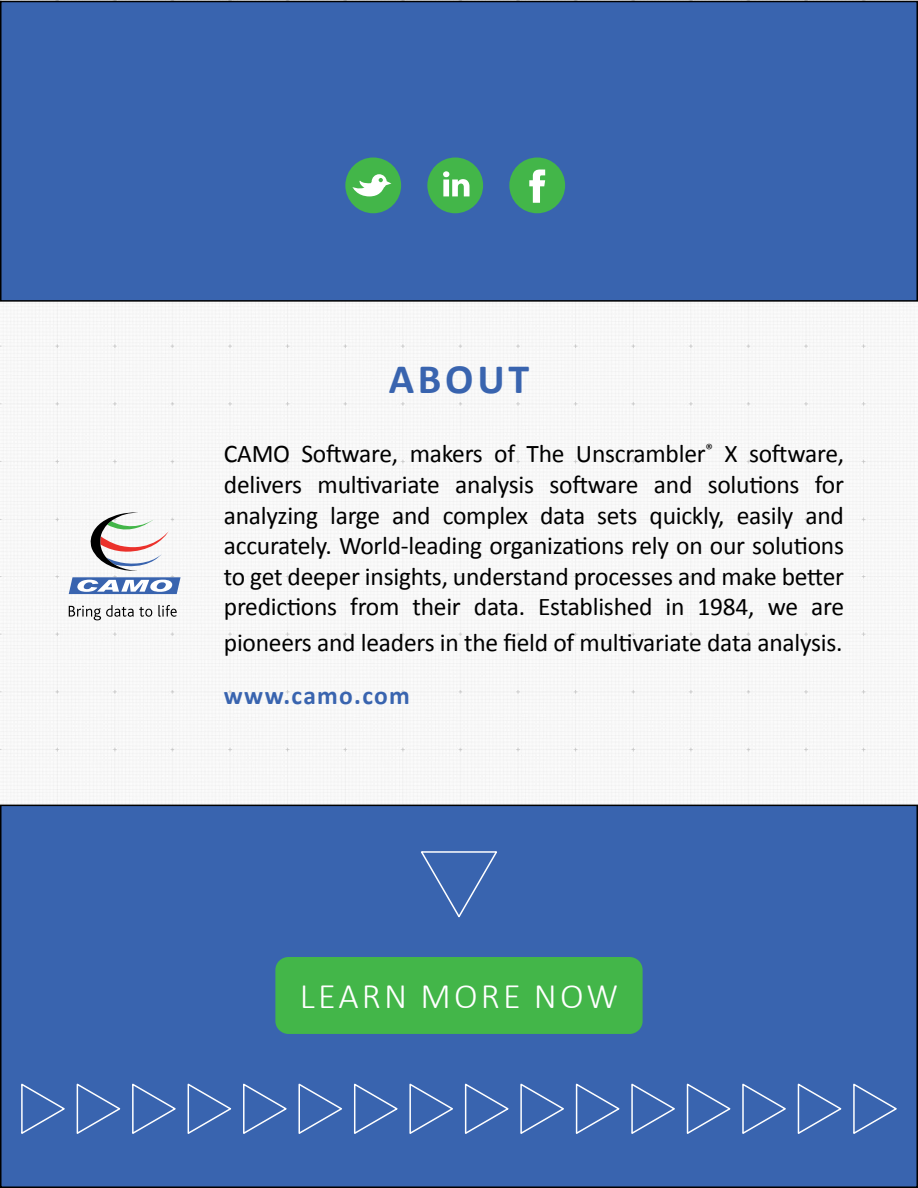
<style>
.page{position:relative;width:918px;height:1188px;background:#fff}
.page>*{position:absolute;margin:0;border:0;box-sizing:border-box;transform-origin:0 0}
.t1{font:700 42px "Calibri";letter-spacing:.09em;color:#3964af}
.t2{font:300 36px "Calibri";letter-spacing:.09em;color:#fff}
.t3{font:25.5px/30.6px "Calibri";letter-spacing:-.01em;color:#000;text-align:justify}
.t4{font:700 25.5px "Calibri";letter-spacing:.05em;color:#3964af}
</style>
<div class="page">
<img style="left:0;top:0;width:918px;height:805px">
<div style="left:1px;top:2px;width:916px;height:299px;background:#3964af"></div>
<div style="left:0;top:1px;width:918px;height:301px;border:2px solid #000"></div>
<div style="left:1px;top:805px;width:916px;height:382px;background:#3964af"></div>
<div style="left:0;top:805px;width:918px;height:383px;border:2px solid #000"></div>
<div style="left:275px;top:957px;width:368px;height:77px;background:#43b649;border-radius:13px"></div>
<svg style="left:421px;top:851px;width:76px;height:67px"></svg>
<div style="left:345px;top:157px;width:56px;height:56px;background:#43b649;border-radius:50%"></div>
<svg style="left:352px;top:174px;width:39px;height:22px"></svg>
<div style="left:427px;top:157px;width:56px;height:56px;background:#43b649;border-radius:50%"></div>
<svg style="left:443px;top:171px;width:27px;height:25px"></svg>
<div style="left:509px;top:157px;width:56px;height:56px;background:#43b649;border-radius:50%"></div>
<svg style="left:529px;top:169px;width:16px;height:34px"></svg>
<svg style="left:21px;top:1083px;width:44px;height:51px"></svg>
<svg style="left:76px;top:1083px;width:45px;height:51px"></svg>
<svg style="left:132px;top:1083px;width:44px;height:51px"></svg>
<svg style="left:187px;top:1083px;width:45px;height:51px"></svg>
<svg style="left:243px;top:1083px;width:44px;height:51px"></svg>
<svg style="left:298px;top:1083px;width:44px;height:51px"></svg>
<svg style="left:354px;top:1083px;width:44px;height:51px"></svg>
<svg style="left:409px;top:1083px;width:44px;height:51px"></svg>
<svg style="left:464px;top:1083px;width:45px;height:51px"></svg>
<svg style="left:520px;top:1083px;width:44px;height:51px"></svg>
<svg style="left:575px;top:1083px;width:45px;height:51px"></svg>
<svg style="left:631px;top:1083px;width:44px;height:51px"></svg>
<svg style="left:686px;top:1083px;width:45px;height:51px"></svg>
<svg style="left:742px;top:1083px;width:44px;height:51px"></svg>
<svg style="left:797px;top:1083px;width:45px;height:51px"></svg>
<svg style="left:853px;top:1083px;width:44px;height:51px"></svg>
<svg style="left:89px;top:512px;width:80px;height:59px"></svg>
<svg style="left:69px;top:577px;width:112px;height:17px"></svg>
<svg style="left:69px;top:605px;width:83px;height:15px"></svg>
<svg style="left:158px;top:605px;width:19px;height:12px"></svg>
<h1 class="t1" style="left:389px;top:352px;width:142px">ABOUT</h1>
<p class="t3" style="left:224px;top:439px;width:622px">CAMO Software, makers of The Unscrambler<sup>®</sup> X software, delivers multivariate analysis software and solutions for analyzing large and complex data sets quickly, easily and accurately. World-leading organizations rely on our solutions to get deeper insights, understand processes and make better predictions from their data. Established in 1984, we are</p>
<p class="t3" style="left:224px;top:628px;width:620px">pioneers and leaders in the field of multivariate data analysis.</p>
<p class="t4" style="left:224px;top:680px;width:188px">www.camo.com</p>
<h2 class="t2" style="left:300px;top:974px;width:320px">LEARN MORE NOW</h2>
</div>
